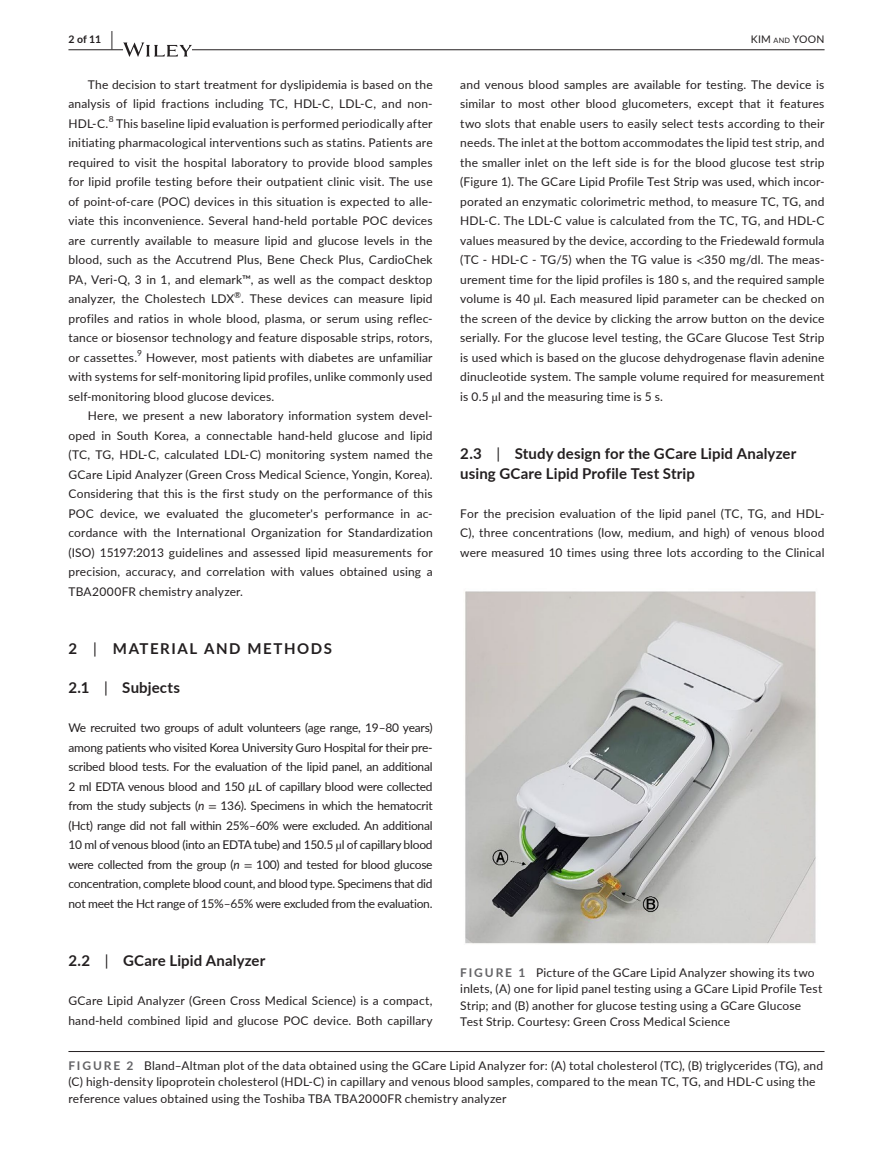
<style>
.page{position:relative;width:893px;height:1174px;background:#fff}
.page>*{position:absolute;margin:0;border:0;box-sizing:border-box;transform-origin:0 0}
.t1{font:700 15px/19.5px "Lato";letter-spacing:.01em;color:#231f20}
.t2{font:700 15px "Lato";letter-spacing:.11em;color:#231f20}
.t3{font:12px/19.5px "Lato";letter-spacing:.015em;color:#231f20;text-align:justify}
.t4{font:10.5px "Lato";letter-spacing:.02em;color:#231f20}
.t5{font:700 10.5px "Lato";color:#231f20}
.s1{font-size:19.5px}
.s2{font-size:7.35px}
.s3{font-family:"STIX"}
.s4{font-weight:400}
.s5{font-style:italic}
.s6{font-weight:700;color:#636366}
</style>
<div class="page">
<hr style="left:68px;top:49px;width:756px;height:1px;background:#231f20">
<svg style="left:123px;top:42px;width:69px;height:15px"></svg>
<img style="left:465px;top:591px;width:351px;height:353px">
<hr style="left:68px;top:1051px;width:756px;height:1px;background:#231f20">
<p class="t5" style="left:68px;top:31px;width:46px">2 of 11 <span class="s1">|</span></p>
<p class="t4" style="left:751px;top:31px;width:73px">KIM <span class="s2">and</span> YOON</p>
<p class="t3" style="left:68px;top:74px;width:366px;text-indent:20px">The decision to start treatment for dyslipidemia is based on the analysis of lipid fractions including TC, HDL-C, LDL-C, and non-HDL-C.<sup>8</sup> This baseline lipid evaluation is performed periodically after initiating pharmacological interventions such as statins. Patients are required to visit the hospital laboratory to provide blood samples for lipid profile testing before their outpatient clinic visit. The use of point-of-care (POC) devices in this situation is expected to alle&shy;viate this inconvenience. Several hand-held portable POC devices are currently available to measure lipid and glucose levels in the blood, such as the Accutrend Plus, Bene Check Plus, CardioChek PA, Veri-Q, 3 in 1, and elemark™, as well as the compact desktop analyzer, the Cholestech LDX<sup>®</sup>. These devices can measure lipid profiles and ratios in whole blood, plasma, or serum using reflec&shy;tance or biosensor technology and feature disposable strips, rotors, or cassettes.<sup>9</sup> However, most patients with diabetes are unfamiliar with systems for self-monitoring lipid profiles, unlike commonly used self-monitoring blood glucose devices.</p>
<p class="t3" style="left:68px;top:405px;width:366px;text-indent:20px">Here, we present a new laboratory information system devel&shy;oped in South Korea, a connectable hand-held glucose and lipid (TC, TG, HDL-C, calculated LDL-C) monitoring system named the GCare Lipid Analyzer (Green Cross Medical Science, Yongin, Korea).<br>Considering that this is the first study on the performance of this POC device, we evaluated the glucometer's performance in ac&shy;cordance with the International Organization for Standardization (ISO) 15197:2013 guidelines and assessed lipid measurements for precision, accuracy, and correlation with values obtained using a TBA2000FR chemistry analyzer.</p>
<p class="t3" style="left:460px;top:74px;width:366px">and venous blood samples are available for testing. The device is similar to most other blood glucometers, except that it features two slots that enable users to easily select tests according to their needs. The inlet at the bottom accommodates the lipid test strip, and the smaller inlet on the left side is for the blood glucose test strip (Figure 1). The GCare Lipid Profile Test Strip was used, which incor&shy;porated an enzymatic colorimetric method, to measure TC, TG, and HDL-C. The LDL-C value is calculated from the TC, TG, and HDL-C values measured by the device, according to the Friedewald formula (TC - HDL-C - TG/5) when the TG value is <span class="s3">&lt;</span>350 mg/dl. The meas&shy;urement time for the lipid profiles is 180 s, and the required sample volume is 40 <span class="s3">µ</span>l. Each measured lipid parameter can be checked on the screen of the device by clicking the arrow button on the device serially. For the glucose level testing, the GCare Glucose Test Strip is used which is based on the glucose dehydrogenase flavin adenine dinucleotide system. The sample volume required for measurement is 0.5 <span class="s3">µ</span>l and the measuring time is 5 s.</p>
<p class="t1" style="left:460px;top:443px;width:337px">2.3 <span class="s4">|</span> Study design for the GCare Lipid Analyzer using GCare Lipid Profile Test Strip</p>
<p class="t3" style="left:460px;top:503px;width:366px">For the precision evaluation of the lipid panel (TC, TG, and HDL-C), three concentrations (low, medium, and high) of venous blood were measured 10 times using three lots according to the Clinical</p>
<p class="t2" style="left:68px;top:638px;width:265px">2 <span class="s4">|</span> MATERIAL AND METHODS</p>
<p class="t1" style="left:68px;top:677px;width:113px">2.1 <span class="s4">|</span> Subjects</p>
<p class="t3" style="left:68px;top:717px;width:366px">We recruited two groups of adult volunteers (age range, 19–80 years) among patients who visited Korea University Guro Hospital for their pre&shy;scribed blood tests. For the evaluation of the lipid panel, an additional 2 ml EDTA venous blood and 150 <span class="s5">µ</span>L of capillary blood were collected from the study subjects (<span class="s5">n</span> <span class="s3">=</span> 136). Specimens in which the hematocrit (Hct) range did not fall within 25%–60% were excluded. An additional 10 ml of venous blood (into an EDTA tube) and 150.5 <span class="s3">µ</span>l of capillary blood were collected from the group (<span class="s5">n</span> <span class="s3">=</span> 100) and tested for blood glucose concentration, complete blood count, and blood type. Specimens that did not meet the Hct range of 15%–65% were excluded from the evaluation.</p>
<p class="t1" style="left:68px;top:950px;width:198px">2.2 <span class="s4">|</span> GCare Lipid Analyzer</p>
<p class="t3" style="left:68px;top:990px;width:366px">GCare Lipid Analyzer (Green Cross Medical Science) is a compact, hand-held combined lipid and glucose POC device. Both capillary</p>
<p class="t3" style="left:460px;top:963px;width:363px;line-height:16.5px;text-align:left"><span class="s6">FIGURE 1</span> Picture of the GCare Lipid Analyzer showing its two inlets, (A) one for lipid panel testing using a GCare Lipid Profile Test Strip; and (B) another for glucose testing using a GCare Glucose Test Strip. Courtesy: Green Cross Medical Science</p>
<p class="t3" style="left:68px;top:1056px;width:756px;line-height:16.5px;text-align:left"><span class="s6">FIGURE 2</span> Bland–Altman plot of the data obtained using the GCare Lipid Analyzer for: (A) total cholesterol (TC), (B) triglycerides (TG), and (C) high-density lipoprotein cholesterol (HDL-C) in capillary and venous blood samples, compared to the mean TC, TG, and HDL-C using the reference values obtained using the Toshiba TBA TBA2000FR chemistry analyzer</p>
</div>
